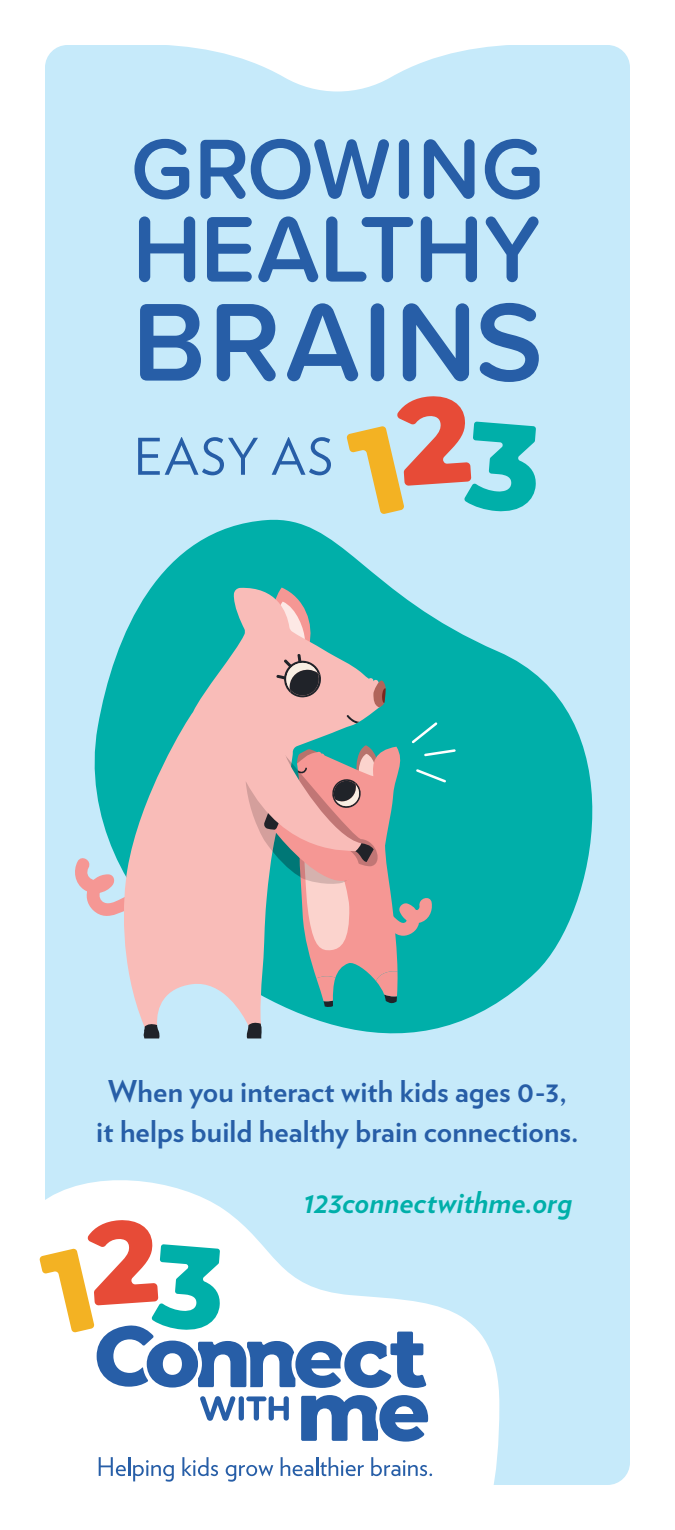
<style>
.page{position:relative;width:675px;height:1530px;background:#fff}
.page>*{position:absolute;margin:0;border:0;box-sizing:border-box;transform-origin:0 0}
.t1{font:600 114.75px "Proxima Soft";letter-spacing:.02em;color:#275ea7}
.t2{font:600 96.75px "Proxima Soft";letter-spacing:-.02em;color:#275ea7}
.t3{font:600 87.75px "Proxima Soft";letter-spacing:.005em;color:#275ea7}
.t4{font:50.5px "Verlag";letter-spacing:.03em;color:#275ea7}
.t5{font:700 30px/40px "Verlag";color:#275ea7;text-align:center}
.t6{font:italic 700 30px "Verlag";color:#00afa9}
</style>
<div class="page">
<div style="left:45px;top:45px;width:585px;height:1440px;background:#c6eafa;border-radius:22px"></div>
<svg style="left:45px;top:45px;width:585px;height:46px"></svg>
<svg style="left:346px;top:396px;width:190px;height:118px"></svg>
<svg style="left:45px;top:1180px;width:454px;height:305px;fill:#fff"></svg>
<svg style="left:39px;top:1219px;width:389px;height:223px"></svg>
<svg style="left:99px;top:1457px;width:75px;height:25px;background:#cdd9ea"></svg>
<svg style="left:182px;top:1457px;width:36px;height:19px"></svg>
<svg style="left:226px;top:1465px;width:47px;height:17px"></svg>
<svg style="left:281px;top:1457px;width:83px;height:19px;background:#c2d1e6"></svg>
<svg style="left:371px;top:1457px;width:61px;height:19px"></svg>
<svg style="left:94px;top:519px;width:499px;height:520px;fill:#06afaa"></svg>
<svg style="left:75px;top:854px;width:44px;height:71px"></svg>
<svg style="left:119px;top:587px;width:265px;height:446px;background:#97bdbb"></svg>
<svg style="left:144px;top:1023px;width:16px;height:15px"></svg>
<svg style="left:246px;top:1022px;width:16px;height:16px"></svg>
<svg style="left:229px;top:588px;width:228px;height:419px;background:#80aca8"></svg>
<p class="t3" style="left:131px;top:103px;width:415px">GROWING</p>
<p class="t2" style="left:132px;top:177px;width:412px">HEALTHY</p>
<p class="t1" style="left:132px;top:256px;width:413px">BRAINS</p>
<p class="t4" style="left:134px;top:419px;width:200px">EASY AS</p>
<p class="t5" style="left:96px;top:1069px;width:484px">When you interact with kids ages 0-3, it helps build healthy brain connections.</p>
<p class="t6" style="left:303px;top:1179px;width:271px">123connectwithme.org</p>
</div>
